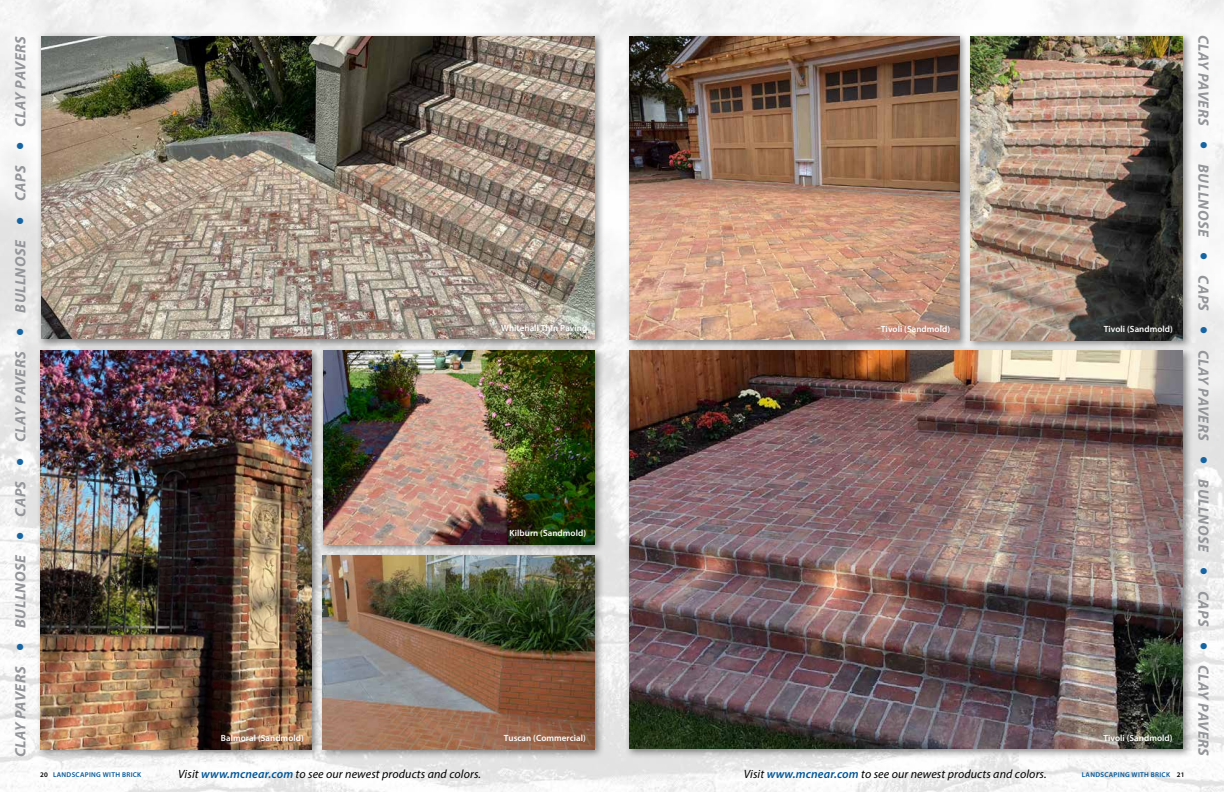
<style>
.page{position:relative;width:1224px;height:792px;background:#fff}
.page>*{position:absolute;margin:0;border:0;box-sizing:border-box;transform-origin:0 0}
.t1{font:italic 700 15px "Myriad Pro";letter-spacing:.03em;color:#939598}
.t2{font:italic 12px "Myriad Pro";letter-spacing:.01em;color:#000}
.t3{font:600 9px "Myriad Pro";letter-spacing:.005em;color:#fff}
.t4{font:600 7px "Myriad Pro";letter-spacing:.045em;color:#005596}
.s1{font-size:24px;color:#1665a2}
.s2{color:#000}
.s3{font-weight:600;color:#005596}
</style>
<div class="page">
<img style="left:0;top:0;width:1224px;height:792px">
<div style="left:37px;top:32px;width:568px;height:317px;background:#000;opacity:.45"></div>
<img style="left:41px;top:36px;width:554px;height:303px">
<div style="left:319px;top:347px;width:286px;height:208px;background:#000;opacity:.45"></div>
<img style="left:323px;top:351px;width:272px;height:193px">
<div style="left:319px;top:552px;width:286px;height:207px;background:#000;opacity:.45"></div>
<img style="left:323px;top:556px;width:272px;height:193px">
<div style="left:37px;top:346px;width:284px;height:413px;background:#000;opacity:.45"></div>
<img style="left:41px;top:350px;width:270px;height:399px">
<div style="left:625px;top:32px;width:344px;height:318px;background:#000;opacity:.45"></div>
<img style="left:629px;top:36px;width:330px;height:304px">
<div style="left:966px;top:32px;width:227px;height:318px;background:#000;opacity:.45"></div>
<img style="left:970px;top:36px;width:212px;height:304px">
<div style="left:625px;top:346px;width:568px;height:413px;background:#000;opacity:.45"></div>
<img style="left:629px;top:350px;width:553px;height:399px">
<p class="t1" style="left:11px;top:757px;width:723px;rotate:-90deg">CLAY PAVERS <span class="s1">•</span> BULLNOSE <span class="s1">•</span> CAPS <span class="s1">•</span> CLAY PAVERS <span class="s1">•</span> BULLNOSE <span class="s1">•</span> CAPS <span class="s1">•</span> CLAY PAVERS</p>
<p class="t1" style="left:1213px;top:35px;width:723px;rotate:90deg">CLAY PAVERS <span class="s1">•</span> BULLNOSE <span class="s1">•</span> CAPS <span class="s1">•</span> CLAY PAVERS <span class="s1">•</span> BULLNOSE <span class="s1">•</span> CAPS <span class="s1">•</span> CLAY PAVERS</p>
<p class="t4" style="left:40px;top:770px;width:103px"><span class="s2">20</span> LANDSCAPING WITH BRICK</p>
<p class="t2" style="left:178px;top:767px;width:304px">Visit <span class="s3">www.mcnear.com</span> to see our newest products and colors.</p>
<p class="t2" style="left:744px;top:767px;width:304px">Visit <span class="s3">www.mcnear.com</span> to see our newest products and colors.</p>
<p class="t4" style="left:1082px;top:770px;width:104px">LANDSCAPING WITH BRICK <span class="s2">21</span></p>
<p class="t3" style="left:501px;top:322px;width:88px">Whitehall Thin Paving</p>
<p class="t3" style="left:881px;top:323px;width:71px">Tivoli (Sandmold)</p>
<p class="t3" style="left:1104px;top:323px;width:71px">Tivoli (Sandmold)</p>
<p class="t3" style="left:510px;top:527px;width:78px">Kilburn (Sandmold)</p>
<p class="t3" style="left:221px;top:732px;width:84px">Balmoral (Sandmold)</p>
<p class="t3" style="left:504px;top:732px;width:84px">Tuscan (Commercial)</p>
<p class="t3" style="left:1103px;top:732px;width:71px">Tivoli (Sandmold)</p>
</div>
